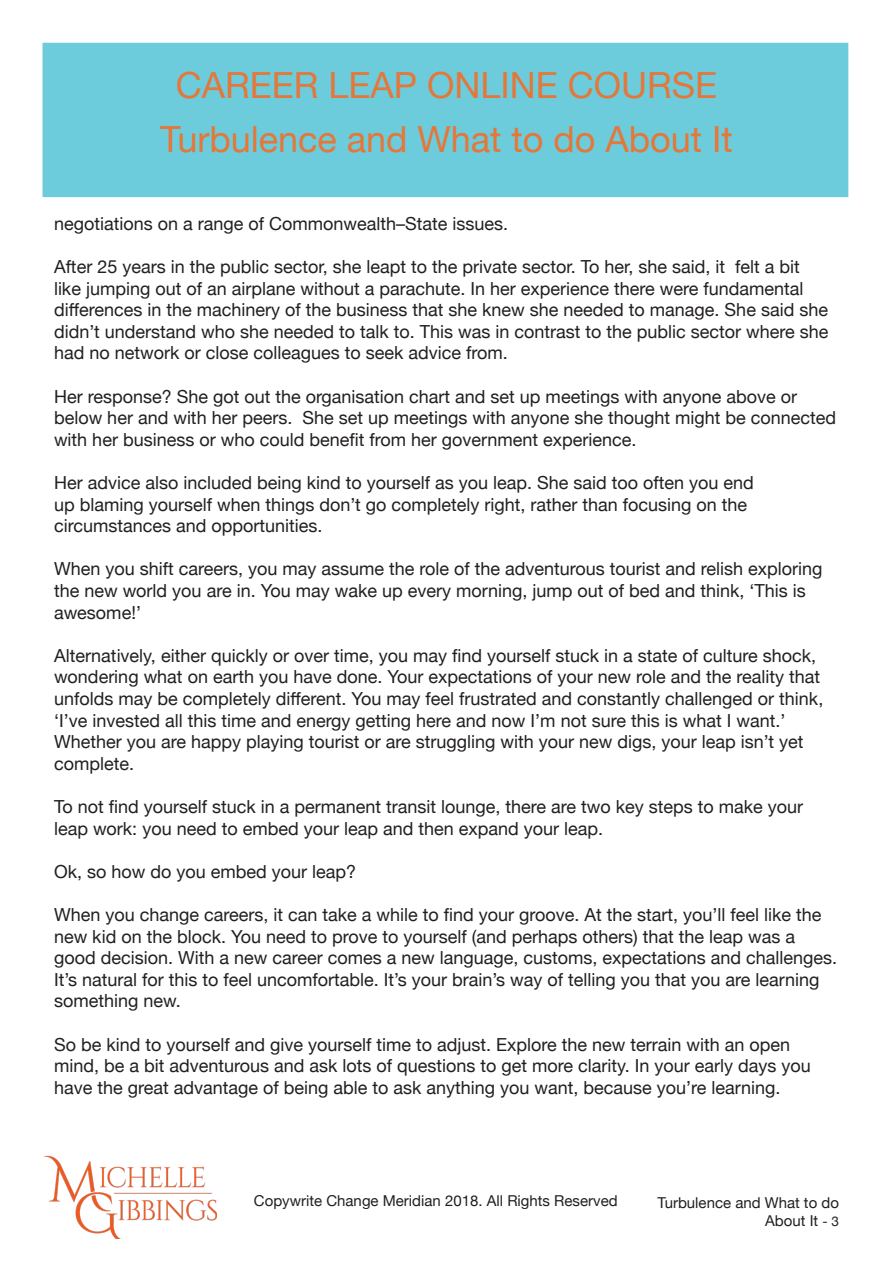
<style>
.page{position:relative;width:893px;height:1263px;background:#fff}
.page>*{position:absolute;margin:0;border:0;box-sizing:border-box;transform-origin:0 0}
.t1{font:36px/54px "Helvetica Neue";color:#e47739;text-align:center}
.t2{font:18px/21.6px "Helvetica Neue";color:#231f20}
.t3{font:15px/18px "Helvetica Neue";color:#231f20;text-align:right}
.s1{font-size:13.5px}
</style>
<div class="page">
<img style="left:44px;top:1155px;width:173px;height:84px">
<div style="left:43px;top:43px;width:805px;height:154px;background:#6cccdc"></div>
<h1 class="t1" style="left:160px;top:60px;width:574px">CAREER LEAP ONLINE COURSE<br>Turbulence and What to do About It</h1>
<p class="t2" style="left:54px;top:214px;width:456px">negotiations on a range of Commonwealth–State issues.</p>
<p class="t2" style="left:54px;top:257px;width:776px">After 25 years in the public sector, she leapt to the private sector. To her, she said, it felt a bit like jumping out of an airplane without a parachute. In her experience there were fundamental differences in the machinery of the business that she knew she needed to manage. She said she didn’t understand who she needed to talk to. This was in contrast to the public sector where she had no network or close colleagues to seek advice from.</p>
<p class="t2" style="left:54px;top:386px;width:784px">Her response? She got out the organisation chart and set up meetings with anyone above or below her and with her peers. She set up meetings with anyone she thought might be connected with her business or who could benefit from her government experience.</p>
<p class="t2" style="left:54px;top:473px;width:701px">Her advice also included being kind to yourself as you leap. She said too often you end up blaming yourself when things don’t go completely right, rather than focusing on the circumstances and opportunities.</p>
<p class="t2" style="left:54px;top:559px;width:770px">When you shift careers, you may assume the role of the adventurous tourist and relish exploring the new world you are in. You may wake up every morning, jump out of bed and think, ‘This is awesome!’</p>
<p class="t2" style="left:54px;top:646px;width:771px">Alternatively, either quickly or over time, you may find yourself stuck in a state of culture shock, wondering what on earth you have done. Your expectations of your new role and the reality that unfolds may be completely different. You may feel frustrated and constantly challenged or think, ‘I’ve invested all this time and energy getting here and now I’m not sure this is what I want.’</p>
<p class="t2" style="left:54px;top:732px;width:751px">Whether you are happy playing tourist or are struggling with your new digs, your leap isn’t yet complete.</p>
<p class="t2" style="left:54px;top:797px;width:751px">To not find yourself stuck in a permanent transit lounge, there are two key steps to make your leap work: you need to embed your leap and then expand your leap.</p>
<p class="t2" style="left:54px;top:862px;width:304px">Ok, so how do you embed your leap?</p>
<p class="t2" style="left:54px;top:905px;width:785px">When you change careers, it can take a while to find your groove. At the start, you’ll feel like the new kid on the block. You need to prove to yourself (and perhaps others) that the leap was a good decision. With a new career comes a new language, customs, expectations and challenges.<br>It’s natural for this to feel uncomfortable. It’s your brain’s way of telling you that you are learning something new.</p>
<p class="t2" style="left:54px;top:1034px;width:758px">So be kind to yourself and give yourself time to adjust. Explore the new terrain with an open mind, be a bit adventurous and ask lots of questions to get more clarity. In your early days you have the great advantage of being able to ask anything you want, because you’re learning.</p>
<p class="t3" style="left:254px;top:1192px;width:365px">Copywrite Change Meridian 2018. All Rights Reserved</p>
<p class="t3" style="left:657px;top:1194px;width:183px">Turbulence and What to do<br>About It <span class="s1">- 3</span></p>
</div>
